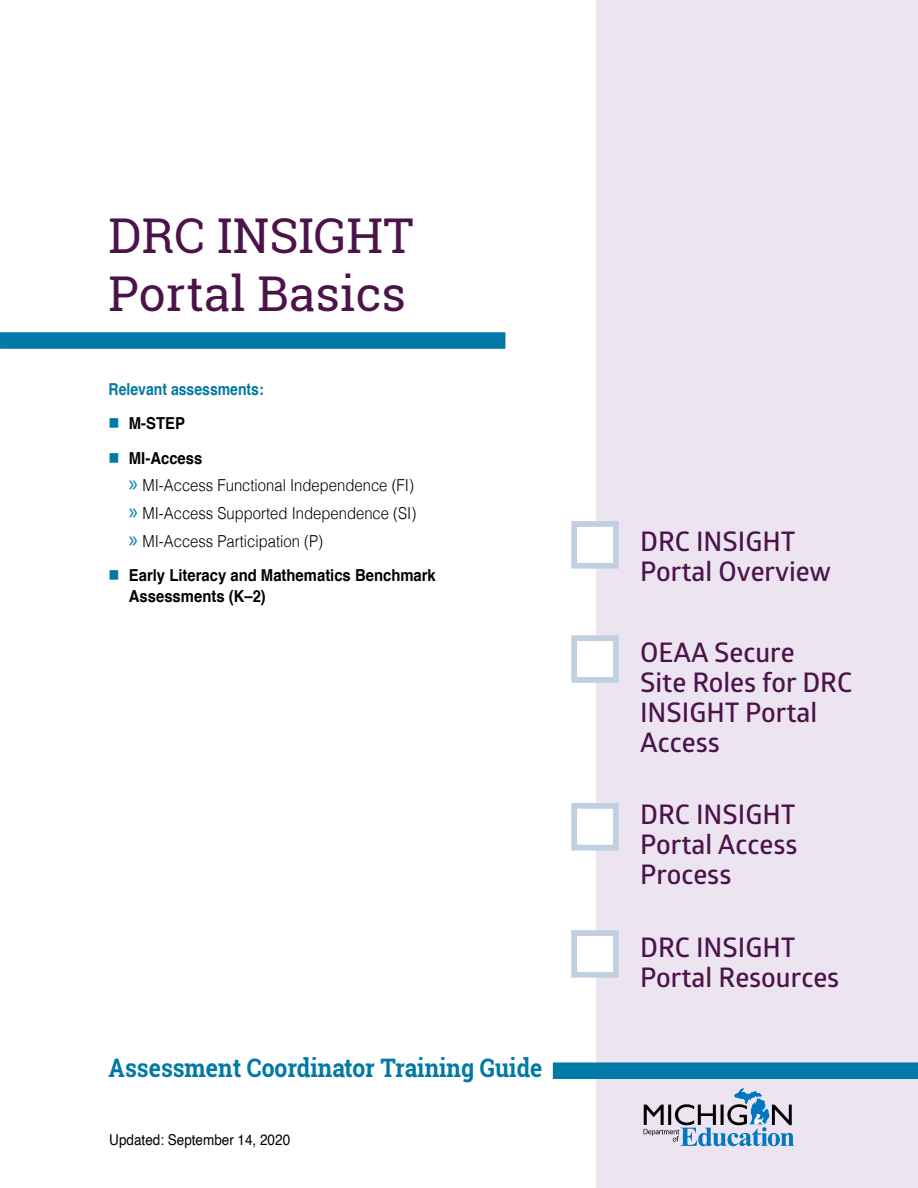
<style>
.page{position:relative;width:918px;height:1188px;background:#fff}
.page>*{position:absolute;margin:0;border:0;box-sizing:border-box;transform-origin:0 0}
.t1{font:48px/57.6px "Roboto Slab";color:#4b134a}
.subsection_list{font:27px/30px "Glober Semi Bold Free";color:#4b134a}
.t2{font:700 25.5px "Roboto Slab";color:#0079a6;scale:.9 1}
.t3{font:300 16.5px "Helvetica";color:#000;scale:.9 1}
.t4{font:700 16.5px/21px "Helvetica";color:#000;scale:.9 1}
.Assessment_List_head{font:700 16.5px "Helvetica";color:#0079a6;scale:.85 1}
.text1{font:15px "Helvetica";color:#000;scale:.9 1}
.s1{color:#0079a6}
.s2{font-family:"Myriad Pro";font-weight:400;font-size:24px;color:#0079a6}
</style>
<div class="page">
<div style="left:596px;top:0;width:322px;height:1188px;background:#ece4f1"></div>
<div style="left:0;top:332px;width:505px;height:17px;background:#0079a6"></div>
<div style="left:553px;top:1062px;width:365px;height:17px;background:#0079a6"></div>
<svg style="left:644px;top:1088px;width:150px;height:58px"></svg>
<div style="left:571px;top:521px;width:48px;height:48px;background:#fff;border:6px solid #c1d0e1"></div>
<div style="left:571px;top:635px;width:48px;height:48px;background:#fff;border:6px solid #c1d0e1"></div>
<div style="left:571px;top:803px;width:48px;height:47px;background:#fff;border:6px solid #c1d0e1"></div>
<div style="left:571px;top:930px;width:48px;height:48px;background:#fff;border:6px solid #c1d0e1"></div>
<h1 class="t1" style="left:109px;top:207px;width:306px">DRC INSIGHT<br>Portal Basics</h1>
<p class="Assessment_List_head" style="left:109px;top:376px;width:184px">Relevant assessments:</p>
<p class="t4" style="left:109px;top:413px;width:86px"><span class="s1">■</span> M-STEP</p>
<p class="t4" style="left:109px;top:448px;width:106px"><span class="s1">■</span> MI-Access</p>
<p class="t3" style="left:129px;top:472px;width:318px"><span class="s2">»</span> MI-Access Functional Independence (FI)</p>
<p class="t3" style="left:129px;top:499px;width:321px"><span class="s2">»</span> MI-Access Supported Independence (SI)</p>
<p class="t3" style="left:129px;top:527px;width:217px"><span class="s2">»</span> MI-Access Participation (P)</p>
<p class="t4" style="left:129px;top:565px;width:343px;text-indent:-20px"><span class="s1">■</span> Early Literacy and Mathematics Benchmark<br>Assessments (K–2)</p>
<p class="t2" style="left:109px;top:1050px;width:484px">Assessment Coordinator Training Guide</p>
<p class="text1" style="left:109px;top:1129px;width:202px">Updated: September 14, 2020</p>
<p class="subsection_list" style="left:640px;top:525px;width:193px">DRC INSIGHT<br>Portal Overview</p>
<p class="subsection_list" style="left:640px;top:637px;width:214px">OEAA Secure<br>Site Roles for DRC<br>INSIGHT Portal<br>Access</p>
<p class="subsection_list" style="left:640px;top:798px;width:159px;text-align:justify">DRC INSIGHT Portal Access Process</p>
<p class="subsection_list" style="left:640px;top:932px;width:201px">DRC INSIGHT<br>Portal Resources</p>
</div>
